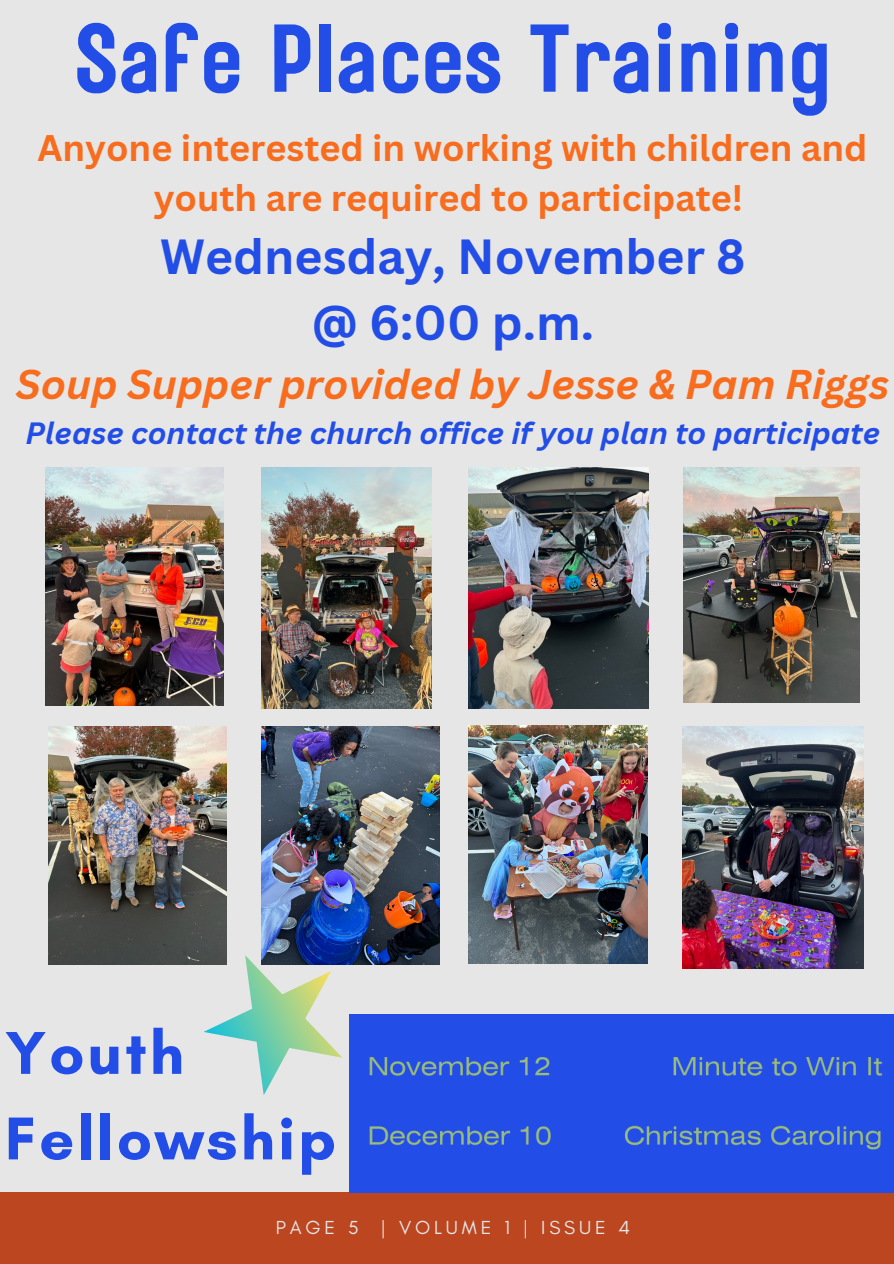
<style>
.page{position:relative;width:894px;height:1264px;background:#fff}
.page>*{position:absolute;margin:0;border:0;box-sizing:border-box;transform-origin:0 0}
.t1{font:96px "Rustic Printed";color:#224de6}
.t2{font:700 61.5px "Glacial Indifference";letter-spacing:.05em;color:#234de7}
.t3{font:700 48px "Canva Sans";color:#224de6}
.t4{font:italic 700 40.5px "Canva Sans";color:#f86c1e}
.t5{font:700 36px/49.5px "Canva Sans";color:#f86c1e;text-align:center}
.t6{font:italic 700 30px "Canva Sans";color:#224de6}
.t7{font:19.2px "Glacial Indifference";letter-spacing:.2em;color:#e6e6e6}
</style>
<div class="page">
<div style="left:0;top:0;width:893px;height:1263px;background:#e6e6e6"></div>
<div style="left:0;top:1192px;width:893px;height:71px;background:#bc4620"></div>
<img style="left:349px;top:1014px;width:544px;height:178px">
<svg style="left:203px;top:955px;width:139px;height:140px"></svg>
<img style="left:683px;top:467px;width:176px;height:236px">
<img style="left:468px;top:467px;width:180px;height:241px">
<img style="left:261px;top:467px;width:170px;height:241px">
<img style="left:46px;top:467px;width:178px;height:238px">
<img style="left:48px;top:726px;width:178px;height:238px">
<img style="left:261px;top:726px;width:178px;height:238px">
<img style="left:468px;top:725px;width:179px;height:238px">
<img style="left:682px;top:726px;width:181px;height:242px">
<p class="t1" style="left:73px;top:-6px;width:760px">Safe Places Training</p>
<p class="t5" style="left:38px;top:123px;width:831px">Anyone interested in working with children and youth are required to participate!</p>
<p class="t3" style="left:160px;top:223px;width:586px">Wednesday, November 8</p>
<p class="t3" style="left:312px;top:289px;width:284px">@ 6:00 p.m.</p>
<p class="t4" style="left:16px;top:356px;width:874px">Soup Supper provided by Jesse &amp; Pam Riggs</p>
<p class="t6" style="left:26px;top:412px;width:855px">Please contact the church office if you plan to participate</p>
<p class="t2" style="left:5px;top:1015px;width:180px">Youth</p>
<p class="t2" style="left:5px;top:1100px;width:332px">Fellowship</p>
<p class="t7" style="left:276px;top:1215px;width:356px">PAGE 5 | VOLUME 1 | ISSUE 4</p>
</div>
